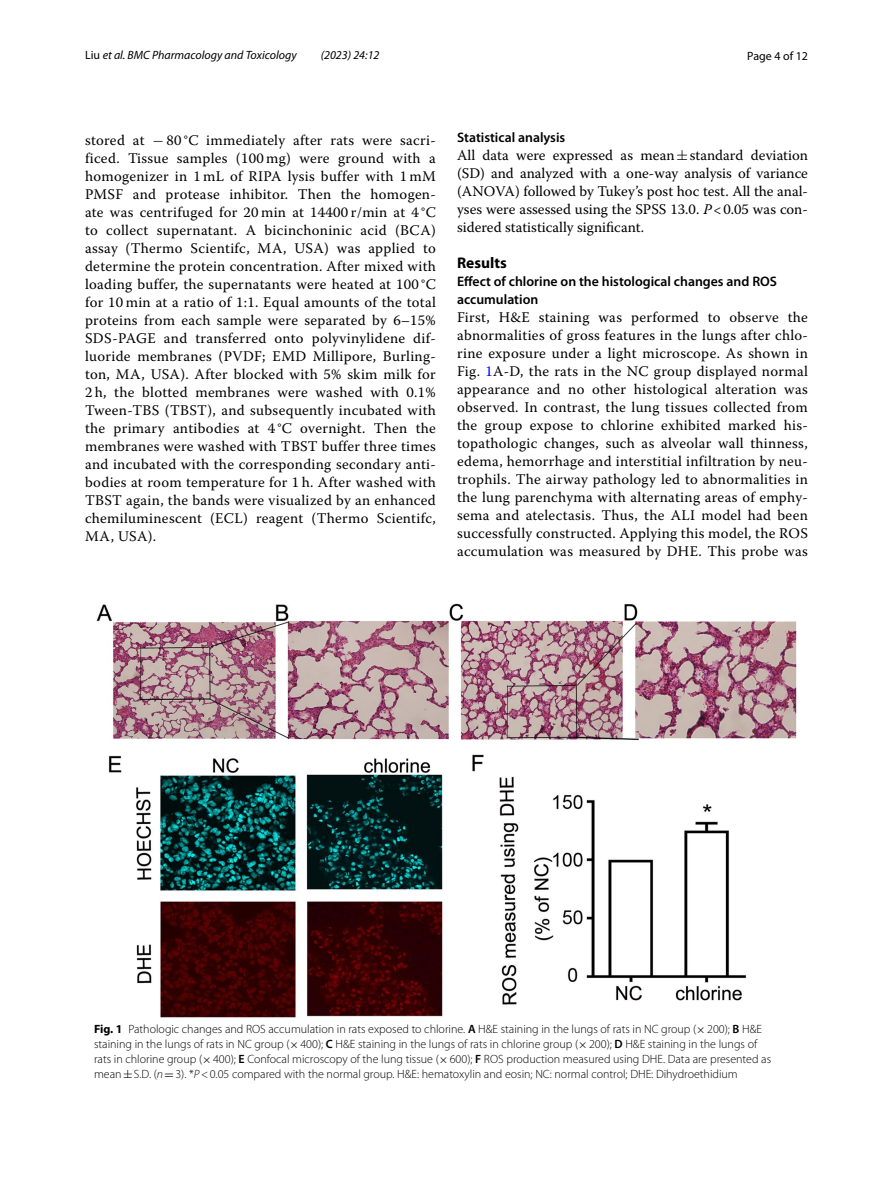
<style>
.page{position:relative;width:893px;height:1187px;background:#fff}
.page>*{position:absolute;margin:0;border:0;box-sizing:border-box;transform-origin:0 0}
.t1{font:700 15.45px "Myriad Pro";color:#000}
.t2{font:14.7px/18px "Warnock Pro";letter-spacing:.02em;color:#000;text-align:justify}
.t3{font:600 13.8px/18px "Myriad Pro";color:#000}
.t4{font:300 12px/15px "Myriad Pro";color:#000}
.t5{font:italic 12px "Myriad Pro";color:#000}
.t6{font:12px "Myriad Pro";color:#000}
.s1{font-style:normal}
.s2{font-family:"MTSY"}
.s3{font-style:italic}
.s4{color:#00f}
.s5{font-weight:700}
.s6{font-weight:600}
.s7{font-family:"MTSY";font-weight:400}
</style>
<div class="page">
<img style="left:96px;top:603px;width:701px;height:414px">
<p class="t5" style="left:85px;top:48px;width:213px"><span class="s1">Liu</span> et al. BMC Pharmacology and Toxicology</p>
<p class="t5" style="left:321px;top:48px;width:60px">(2023) 24:12</p>
<p class="t6" style="left:747px;top:48px;width:62px">Page 4 of 12</p>
<p class="t2" style="left:85px;top:131px;width:352px">stored at <span class="s2">−</span> 80 °C immediately after rats were sacri&shy;ficed. Tissue samples (100 mg) were ground with a homogenizer in 1 mL of RIPA lysis buffer with 1 mM PMSF and protease inhibitor. Then the homogen&shy;ate was centrifuged for 20 min at 14400 r/min at 4 °C to collect supernatant. A bicinchoninic acid (BCA) assay (Thermo Scientifc, MA, USA) was applied to determine the protein concentration. After mixed with loading buffer, the supernatants were heated at 100 °C for 10 min at a ratio of 1:1. Equal amounts of the total proteins from each sample were separated by 6–15% SDS-PAGE and transferred onto polyvinylidene dif&shy;luoride membranes (PVDF; EMD Millipore, Burling&shy;ton, MA, USA). After blocked with 5% skim milk for 2 h, the blotted membranes were washed with 0.1% Tween-TBS (TBST), and subsequently incubated with the primary antibodies at 4 °C overnight. Then the membranes were washed with TBST buffer three times and incubated with the corresponding secondary anti&shy;bodies at room temperature for 1 h. After washed with TBST again, the bands were visualized by an enhanced chemiluminescent (ECL) reagent (Thermo Scientifc, MA, USA).</p>
<p class="t3" style="left:457px;top:128px;width:110px">Statistical analysis</p>
<p class="t2" style="left:457px;top:146px;width:352px">All data were expressed as mean<span class="s2">±</span>standard deviation (SD) and analyzed with a one-way analysis of variance (ANOVA) followed by Tukey’s post hoc test. All the anal&shy;yses were assessed using the SPSS 13.0. <span class="s3">P</span>&lt;0.05 was con&shy;sidered statistically significant.</p>
<p class="t1" style="left:457px;top:253px;width:51px">Results</p>
<p class="t3" style="left:457px;top:272px;width:321px">Effect of chlorine on the histological changes and ROS accumulation</p>
<p class="t2" style="left:457px;top:308px;width:352px">First, H&amp;E staining was performed to observe the abnormalities of gross features in the lungs after chlo&shy;rine exposure under a light microscope. As shown in Fig. <span class="s4">1</span>A-D, the rats in the NC group displayed normal appearance and no other histological alteration was observed. In contrast, the lung tissues collected from the group expose to chlorine exhibited marked his&shy;topathologic changes, such as alveolar wall thinness, edema, hemorrhage and interstitial infiltration by neu&shy;trophils. The airway pathology led to abnormalities in the lung parenchyma with alternating areas of emphy&shy;sema and atelectasis. Thus, the ALI model had been successfully constructed. Applying this model, the ROS accumulation was measured by DHE. This probe was</p>
<p class="t4" style="left:94px;top:1021px;width:679px"><span class="s5">Fig. 1</span> Pathologic changes and ROS accumulation in rats exposed to chlorine. <span class="s6">A</span> H&amp;E staining in the lungs of rats in NC group (<span class="s7">×</span>200); <span class="s6">B</span> H&amp;E staining in the lungs of rats in NC group (<span class="s7">×</span>400); <span class="s6">C</span> H&amp;E staining in the lungs of rats in chlorine group (<span class="s7">×</span>200); <span class="s6">D</span> H&amp;E staining in the lungs of rats in chlorine group (<span class="s7">×</span>400); <span class="s6">E</span> Confocal microscopy of the lung tissue (<span class="s7">×</span>600); <span class="s6">F</span> ROS production measured using DHE. Data are presented as mean<span class="s7">±</span>S.D. (<span class="s3">n</span><span class="s7">=</span>3). *<span class="s3">P</span>&lt;0.05 compared with the normal group. H&amp;E: hematoxylin and eosin; NC: normal control; DHE: Dihydroethidium</p>
</div>
